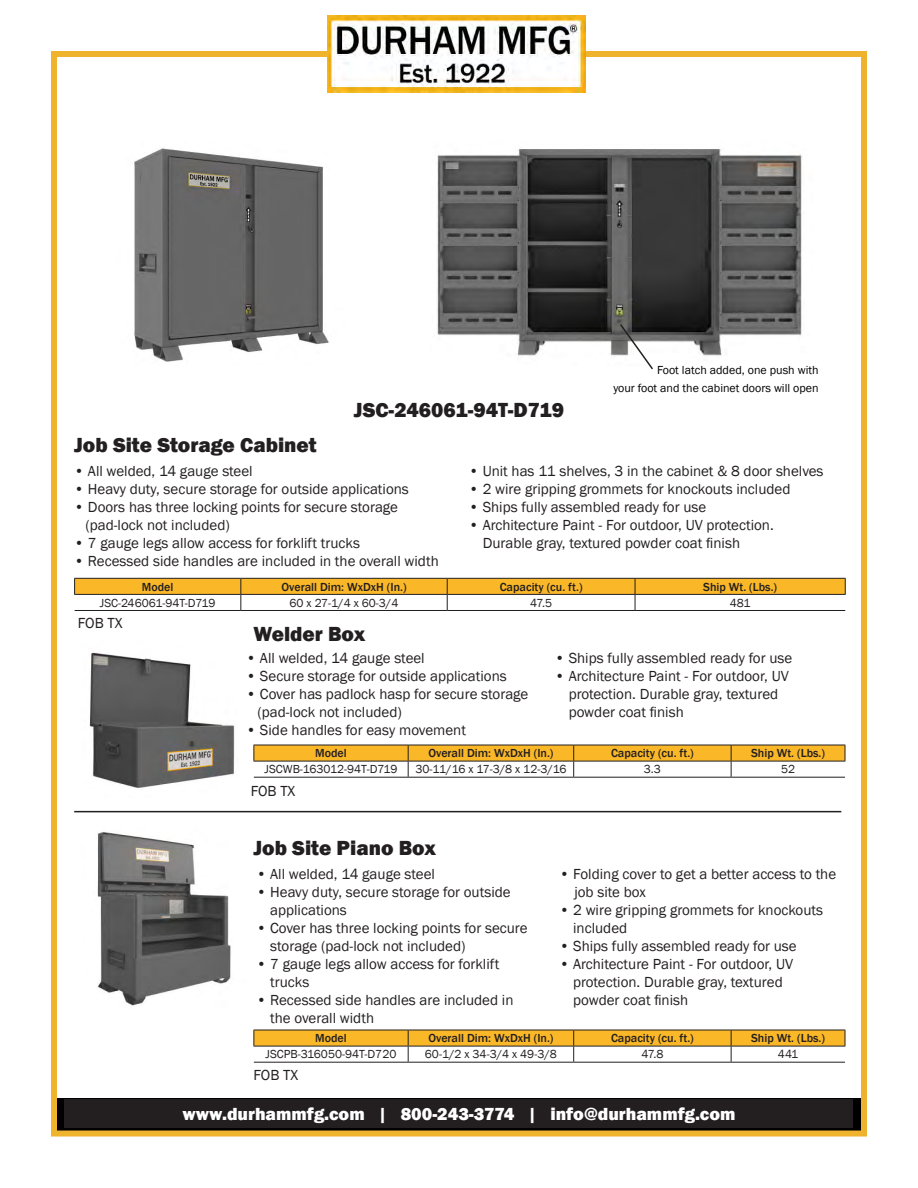
<style>
.page{position:relative;width:918px;height:1188px;background:#fff}
.page>*{position:absolute;margin:0;border:0;box-sizing:border-box;transform-origin:0 0}
.t1{font:800 21px "Franklin Gothic";color:#231f20}
.t2{font:800 18px "Franklin Gothic";color:#fff}
.t3{font:15px/18px "Franklin Gothic";color:#231f20}
.t4{font:500 12px "Franklin Gothic";color:#231f20}
.t5{font:12px "Franklin Gothic";color:#231f20}
.t6{font:12px "Franklin Gothic";color:#000}
.t7{font:12px "Franklin Gothic";letter-spacing:-.025em;color:#231f20}
</style>
<div class="page">
<div style="left:54px;top:1098px;width:810px;height:36px;background:linear-gradient(to right,#000,#000)"></div>
<div style="left:51px;top:51px;width:816px;height:1086px;border:6px solid #efb32d"></div>
<img style="left:327px;top:15px;width:258px;height:78px">
<hr style="left:254px;top:777px;width:154px;height:1px;background:#231f20">
<hr style="left:408px;top:777px;width:166px;height:1px;background:#231f20">
<hr style="left:574px;top:777px;width:157px;height:1px;background:#231f20">
<hr style="left:731px;top:777px;width:114px;height:1px;background:#231f20">
<svg style="left:253px;top:745px;width:593px;height:32px"></svg>
<img style="left:89px;top:652px;width:146px;height:136px">
<hr style="left:254px;top:1062px;width:154px;height:1px;background:#231f20">
<hr style="left:408px;top:1062px;width:166px;height:1px;background:#231f20">
<hr style="left:574px;top:1062px;width:157px;height:1px;background:#231f20">
<hr style="left:731px;top:1062px;width:114px;height:1px;background:#231f20">
<svg style="left:253px;top:1030px;width:593px;height:32px"></svg>
<hr style="left:75px;top:610px;width:166px;height:1px;background:#231f20">
<hr style="left:241px;top:610px;width:206px;height:1px;background:#231f20">
<hr style="left:447px;top:610px;width:188px;height:1px;background:#231f20">
<hr style="left:635px;top:610px;width:210px;height:1px;background:#231f20">
<svg style="left:74px;top:578px;width:772px;height:32px"></svg>
<img style="left:97px;top:832px;width:134px;height:174px">
<img style="left:134px;top:148px;width:195px;height:214px">
<img style="left:437px;top:149px;width:365px;height:207px">
<hr style="left:74px;top:811px;width:767px;height:1px;background:#231f20">
<svg style="left:619px;top:322px;width:36px;height:48px"></svg>
<div style="left:65px;top:1100px;width:788px;height:28px;background:#231f20"></div>
<p class="t1" style="left:74px;top:431px;width:244px">Job Site Storage Cabinet</p>
<p class="t1" style="left:354px;top:396px;width:212px">JSC-246061-94T-D719</p>
<p class="t6" style="left:657px;top:363px;width:163px">Foot latch added, one push with</p>
<p class="t6" style="left:613px;top:381px;width:207px">your foot and the cabinet doors will open</p>
<p class="t3" style="left:74px;top:462px;width:180px">• All welded, 14 gauge steel</p>
<p class="t3" style="left:74px;top:480px;width:336px">• Heavy duty, secure storage for outside applications</p>
<p class="t3" style="left:74px;top:498px;width:325px">• Doors has three locking points for secure storage</p>
<p class="t3" style="left:85px;top:516px;width:146px">(pad-lock not included)</p>
<p class="t3" style="left:74px;top:534px;width:287px">• 7 gauge legs allow access for forklift trucks</p>
<p class="t3" style="left:74px;top:552px;width:366px">• Recessed side handles are included in the overall width</p>
<p class="t3" style="left:469px;top:462px;width:356px">• Unit has 11 shelves, 3 in the cabinet &amp; 8 door shelves</p>
<p class="t3" style="left:469px;top:480px;width:323px">• 2 wire gripping grommets for knockouts included</p>
<p class="t3" style="left:469px;top:498px;width:239px">• Ships fully assembled ready for use</p>
<p class="t3" style="left:483px;top:516px;width:293px;text-indent:-14px">• Architecture Paint - For outdoor, UV protection.<br>Durable gray, textured powder coat finish</p>
<p class="t4" style="left:142px;top:579px;width:33px">Model</p>
<p class="t4" style="left:281px;top:579px;width:127px">Overall Dim: WxDxH (In.)</p>
<p class="t4" style="left:500px;top:579px;width:84px">Capacity (cu. ft.)</p>
<p class="t4" style="left:703px;top:579px;width:75px">Ship Wt. (Lbs.)</p>
<p class="t5" style="left:100px;top:595px;width:117px">JSC-246061-94T-D719</p>
<p class="t5" style="left:290px;top:595px;width:110px">60 x 27-1/4 x 60-3/4</p>
<p class="t5" style="left:530px;top:595px;width:24px">47.5</p>
<p class="t5" style="left:730px;top:595px;width:22px">481</p>
<p class="t3" style="left:78px;top:614px;width:46px">FOB TX</p>
<p class="t1" style="left:253px;top:620px;width:113px">Welder Box</p>
<p class="t3" style="left:246px;top:649px;width:180px">• All welded, 14 gauge steel</p>
<p class="t3" style="left:246px;top:667px;width:262px">• Secure storage for outside applications</p>
<p class="t3" style="left:246px;top:685px;width:284px">• Cover has padlock hasp for secure storage</p>
<p class="t3" style="left:257px;top:703px;width:146px">(pad-lock not included)</p>
<p class="t3" style="left:246px;top:721px;width:221px">• Side handles for easy movement</p>
<p class="t3" style="left:555px;top:649px;width:239px">• Ships fully assembled ready for use</p>
<p class="t3" style="left:569px;top:667px;width:222px;text-indent:-14px">• Architecture Paint - For outdoor, UV protection. Durable gray, textured powder coat finish</p>
<p class="t4" style="left:315px;top:746px;width:33px">Model</p>
<p class="t4" style="left:428px;top:746px;width:127px">Overall Dim: WxDxH (In.)</p>
<p class="t4" style="left:611px;top:746px;width:84px">Capacity (cu. ft.)</p>
<p class="t4" style="left:751px;top:746px;width:75px">Ship Wt. (Lbs.)</p>
<p class="t5" style="left:265px;top:762px;width:134px">JSCWB-163012-94T-D719</p>
<p class="t7" style="left:415px;top:762px;width:153px">30-11/16 x 17-3/8 x 12-3/16</p>
<p class="t5" style="left:644px;top:762px;width:19px">3.3</p>
<p class="t5" style="left:781px;top:762px;width:16px">52</p>
<p class="t3" style="left:251px;top:783px;width:46px">FOB TX</p>
<p class="t1" style="left:253px;top:835px;width:184px">Job Site Piano Box</p>
<p class="t3" style="left:256px;top:866px;width:180px">• All welded, 14 gauge steel</p>
<p class="t3" style="left:270px;top:884px;width:242px;text-indent:-14px">• Heavy duty, secure storage for outside applications</p>
<p class="t3" style="left:270px;top:920px;width:259px;text-indent:-14px">• Cover has three locking points for secure storage (pad-lock not included)</p>
<p class="t3" style="left:270px;top:956px;width:231px;text-indent:-14px">• 7 gauge legs allow access for forklift trucks</p>
<p class="t3" style="left:270px;top:992px;width:245px;text-indent:-14px">• Recessed side handles are included in the overall width</p>
<p class="t3" style="left:574px;top:866px;width:263px;text-indent:-15px">• Folding cover to get a better access to the job site box</p>
<p class="t3" style="left:573px;top:902px;width:251px;text-indent:-14px">• 2 wire gripping grommets for knockouts included</p>
<p class="t3" style="left:559px;top:938px;width:239px">• Ships fully assembled ready for use</p>
<p class="t3" style="left:573px;top:956px;width:222px;text-indent:-14px">• Architecture Paint - For outdoor, UV protection. Durable gray, textured powder coat finish</p>
<p class="t4" style="left:315px;top:1031px;width:33px">Model</p>
<p class="t4" style="left:428px;top:1031px;width:127px">Overall Dim: WxDxH (In.)</p>
<p class="t4" style="left:611px;top:1031px;width:84px">Capacity (cu. ft.)</p>
<p class="t4" style="left:751px;top:1031px;width:75px">Ship Wt. (Lbs.)</p>
<p class="t5" style="left:266px;top:1047px;width:132px">JSCPB-316050-94T-D720</p>
<p class="t5" style="left:425px;top:1047px;width:133px">60-1/2 x 34-3/4 x 49-3/8</p>
<p class="t5" style="left:641px;top:1047px;width:24px">47.8</p>
<p class="t5" style="left:778px;top:1047px;width:22px">441</p>
<p class="t3" style="left:253px;top:1066px;width:46px">FOB TX</p>
<p class="t2" style="left:182px;top:1102px;width:555px">www.durhammfg.com | 800-243-3774 | info@durhammfg.com</p>
<p class="t2" style="left:114px;top:1103px;width:692px">www.durhammfg.com | P: 800.243.3774 | F: 800.782.5499 | info@durhammfg.com</p>
</div>
